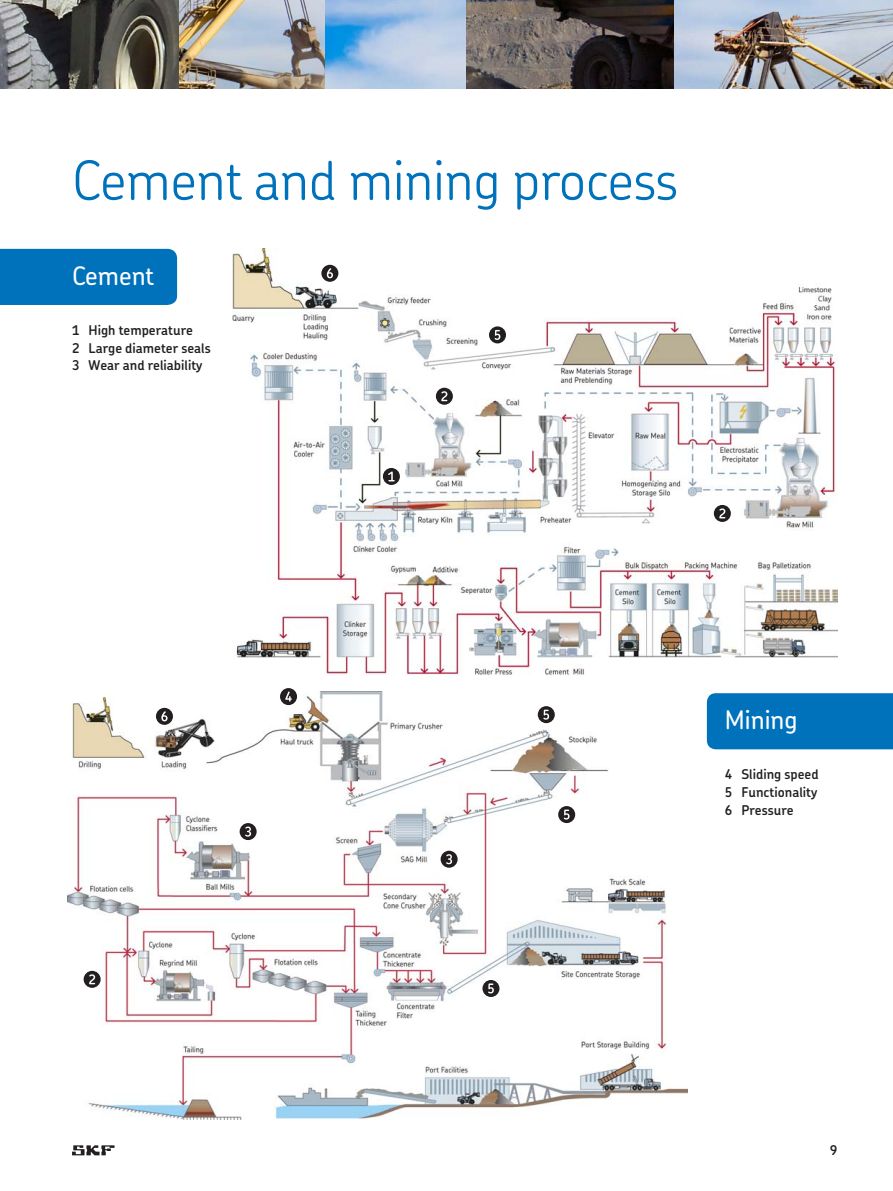
<style>
.page{position:relative;width:893px;height:1191px;background:#fff}
.page>*{position:absolute;margin:0;border:0;box-sizing:border-box;transform-origin:0 0}
.t1{font:300 54px "SKF Chevin";color:#0072bc}
.t2{font:500 25.5px "SKF Chevin";color:#fff}
.t3{font:600 13.5px/17.9px "SKF Chevin";color:#231f20}
</style>
<div class="page">
<img style="left:67px;top:691px;width:621px;height:429px">
<img style="left:232px;top:248px;width:605px;height:427px">
<div style="left:0;top:249px;width:177px;height:56px;background:#0072bc"></div>
<div style="left:706px;top:693px;width:186px;height:56px;background:#0072bc"></div>
<img style="left:0;top:0;width:179px;height:89px">
<img style="left:465px;top:0;width:209px;height:89px">
<img style="left:179px;top:0;width:146px;height:89px">
<svg style="left:325px;top:0;width:140px;height:89px;background:#9ec1e4"></svg>
<img style="left:674px;top:0;width:218px;height:89px">
<div style="left:321px;top:265px;width:17px;height:17px;background:#231f20;border-radius:50%"></div>
<svg style="left:327px;top:268px;width:6px;height:10px"></svg>
<div style="left:489px;top:326px;width:17px;height:17px;background:#231f20;border-radius:50%"></div>
<svg style="left:494px;top:330px;width:6px;height:10px"></svg>
<div style="left:436px;top:388px;width:17px;height:17px;background:#231f20;border-radius:50%"></div>
<svg style="left:441px;top:391px;width:6px;height:10px"></svg>
<div style="left:383px;top:468px;width:17px;height:17px;background:#231f20;border-radius:50%"></div>
<svg style="left:388px;top:471px;width:6px;height:10px"></svg>
<svg style="left:713px;top:505px;width:17px;height:17px"></svg>
<svg style="left:719px;top:508px;width:6px;height:10px"></svg>
<div style="left:156px;top:708px;width:17px;height:17px;background:#231f20;border-radius:50%"></div>
<svg style="left:161px;top:711px;width:6px;height:10px"></svg>
<div style="left:280px;top:688px;width:17px;height:17px;background:#231f20;border-radius:50%"></div>
<svg style="left:285px;top:691px;width:7px;height:11px"></svg>
<div style="left:537px;top:706px;width:17px;height:17px;background:#231f20;border-radius:50%"></div>
<svg style="left:543px;top:710px;width:6px;height:10px"></svg>
<div style="left:558px;top:806px;width:17px;height:17px;background:#231f20;border-radius:50%"></div>
<svg style="left:564px;top:810px;width:5px;height:10px"></svg>
<div style="left:440px;top:851px;width:17px;height:17px;background:#231f20;border-radius:50%"></div>
<svg style="left:446px;top:854px;width:6px;height:10px"></svg>
<div style="left:239px;top:823px;width:17px;height:17px;background:#231f20;border-radius:50%"></div>
<svg style="left:245px;top:827px;width:6px;height:10px"></svg>
<div style="left:84px;top:971px;width:17px;height:17px;background:#231f20;border-radius:50%"></div>
<svg style="left:89px;top:974px;width:6px;height:10px"></svg>
<svg style="left:482px;top:980px;width:17px;height:17px"></svg>
<svg style="left:488px;top:984px;width:6px;height:9px"></svg>
<svg style="left:72px;top:1145px;width:43px;height:10px"></svg>
<h1 class="t1" style="left:72px;top:145px;width:607px">Cement and mining process</h1>
<h2 class="t2" style="left:72px;top:259px;width:84px">Cement</h2>
<p class="t3" style="left:72px;top:321px;width:140px">1 High temperature<br>2 Large diameter seals<br>3 Wear and reliability</p>
<h2 class="t2" style="left:724px;top:703px;width:74px">Mining</h2>
<p class="t3" style="left:724px;top:765px;width:95px;text-align:justify">4 Sliding speed 5 Functionality 6 Pressure</p>
<p class="t3" style="left:829px;top:1141px;width:9px">9</p>
</div>
